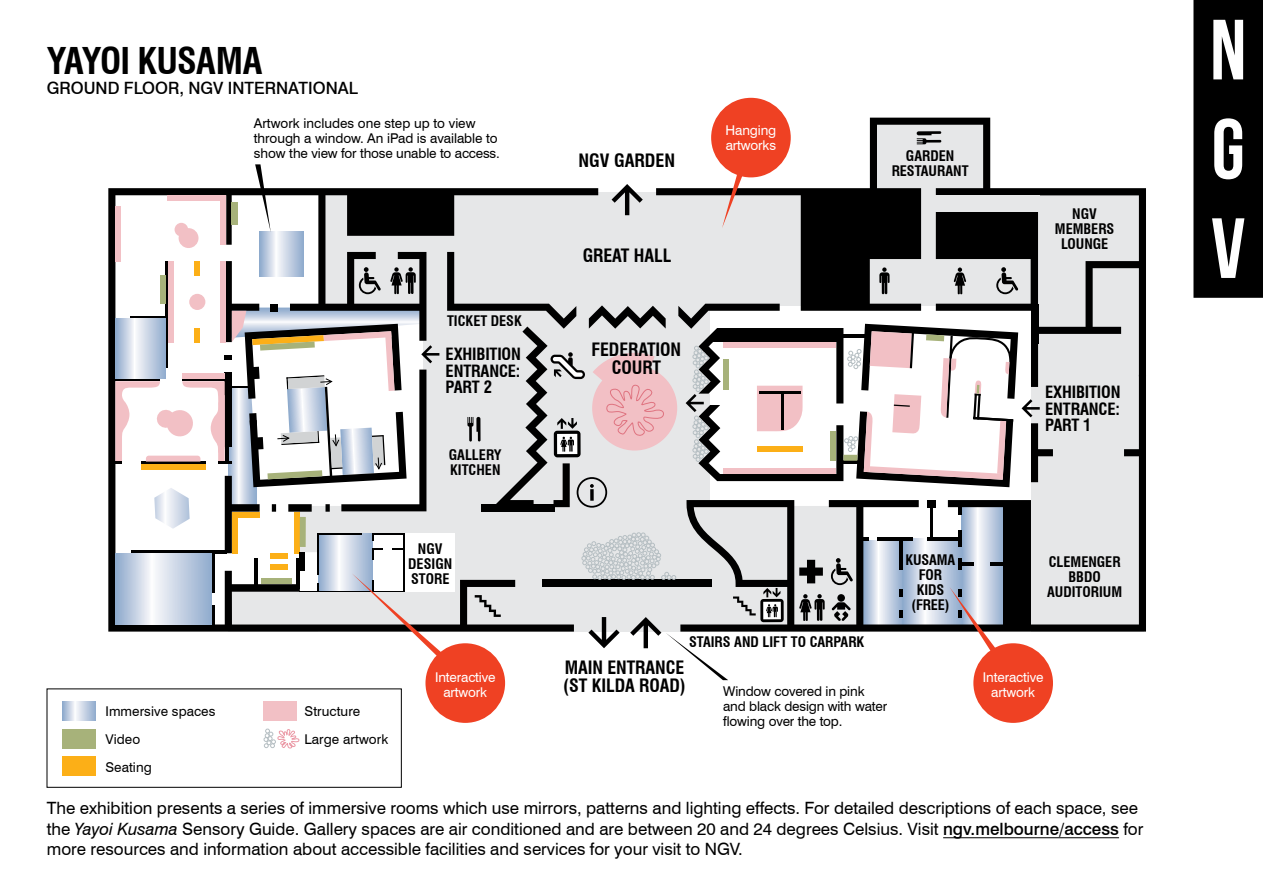
<style>
.page{position:relative;width:1263px;height:893px;background:#fff}
.page>*{position:absolute;margin:0;border:0;box-sizing:border-box;transform-origin:0 0}
.t1{font:700 condensed 36px "Swiss 721 BT";letter-spacing:-.02em;color:#000}
.t2{font:700 condensed 18px/18px "Swiss 721 BT";letter-spacing:-.005em;color:#000;text-align:center}
.t3{font:16.95px/20.1px "Swiss 721 BT";color:#000}
.t4{font:500 16.95px "Swiss 721 BT";color:#000}
.t5{font:700 condensed 16.5px/16.5px "Swiss 721 BT";letter-spacing:-.01em;color:#000;text-align:justify}
.t6{font:700 condensed 14.25px/15px "Swiss 721 BT";color:#000;text-align:center}
.t7{font:13.5px/15px "Swiss 721 BT";letter-spacing:-.005em;color:#000}
.t8{font:13.5px/15px "Swiss 721 BT";letter-spacing:-.01em;color:#fff;text-align:center}
.s1{font-style:italic}
.s2{font-weight:500}
</style>
<div class="page">
<div style="left:324px;top:192px;width:819px;height:113px;background:#e6e7e8"></div>
<div style="left:423px;top:304px;width:286px;height:328px;background:#e6e7e8"></div>
<svg style="left:680px;top:387px;width:466px;height:245px;fill:#e6e7e8"></svg>
<div style="left:542px;top:580px;width:170px;height:7px;background:#000"></div>
<svg style="left:656px;top:118px;width:490px;height:269px"></svg>
<svg style="left:108px;top:188px;width:490px;height:444px"></svg>
<svg style="left:475px;top:595px;width:26px;height:22px"></svg>
<div style="left:229px;top:584px;width:71px;height:8px;background:#000"></div>
<div style="left:927px;top:500px;width:8px;height:7px;background:#000"></div>
<div style="left:931px;top:195px;width:109px;height:17px;background:#e6e7e8"></div>
<svg style="left:863px;top:537px;width:6px;height:3px"></svg>
<hr style="left:877px;top:537px;width:35px;height:3px;background:#000">
<hr style="left:899px;top:538px;width:3px;height:32px;background:#000">
<svg style="left:899px;top:589px;width:3px;height:7px"></svg>
<svg style="left:899px;top:610px;width:3px;height:8px"></svg>
<hr style="left:958px;top:530px;width:3px;height:17px;background:#000">
<svg style="left:958px;top:558px;width:3px;height:11px"></svg>
<svg style="left:958px;top:504px;width:3px;height:10px"></svg>
<hr style="left:927px;top:537px;width:31px;height:3px;background:#000">
<hr style="left:930px;top:507px;width:2px;height:31px;background:#000">
<hr style="left:960px;top:562px;width:14px;height:3px;background:#000">
<hr style="left:990px;top:562px;width:14px;height:3px;background:#000">
<div style="left:1004px;top:507px;width:21px;height:118px;background:#000"></div>
<div style="left:318px;top:534px;width:137px;height:58px;background:#fff"></div>
<svg style="left:318px;top:540px;width:55px;height:51px;background:#c4d0e0"></svg>
<hr style="left:299px;top:591px;width:106px;height:1px;background:#000">
<div style="left:115px;top:206px;width:6px;height:55px;background:#f2c0c5"></div>
<div style="left:232px;top:202px;width:6px;height:23px;background:#a7b27a"></div>
<div style="left:167px;top:195px;width:53px;height:6px;background:#f2c0c5"></div>
<div style="left:220px;top:195px;width:6px;height:50px;background:#f2c0c5"></div>
<div style="left:175px;top:223px;width:13px;height:13px;background:#f2c0c5;border-radius:50%"></div>
<div style="left:179px;top:228px;width:19px;height:20px;background:#f2c0c5;border-radius:50%"></div>
<hr style="left:131px;top:550px;width:96px;height:3px;background:#000">
<div style="left:232px;top:512px;width:6px;height:41px;background:#fcaf17"></div>
<div style="left:294px;top:512px;width:6px;height:41px;background:#fcaf17"></div>
<div style="left:270px;top:553px;width:17px;height:6px;background:#fcaf17"></div>
<div style="left:270px;top:564px;width:17px;height:6px;background:#fcaf17"></div>
<hr style="left:254px;top:558px;width:4px;height:30px;background:#000">
<hr style="left:296px;top:558px;width:4px;height:30px;background:#000">
<div style="left:300px;top:552px;width:5px;height:18px;background:#000"></div>
<hr style="left:212px;top:553px;width:2px;height:40px;background:#000">
<hr style="left:212px;top:605px;width:2px;height:20px;background:#000">
<hr style="left:317px;top:533px;width:1px;height:42px;background:#000">
<svg style="left:392px;top:549px;width:12px;height:1px"></svg>
<svg style="left:372px;top:549px;width:10px;height:11px"></svg>
<hr style="left:404px;top:533px;width:1px;height:59px;background:#000">
<div style="left:480px;top:504px;width:74px;height:8px;background:#000"></div>
<div style="left:592px;top:365px;width:85px;height:85px;background:#f2c0c5;border-radius:50%"></div>
<svg style="left:1193px;top:0;width:70px;height:298px;background:#313131"></svg>
<hr style="left:943px;top:837px;width:176px;height:1px;background:#000">
<svg style="left:611px;top:184px;width:32px;height:31px"></svg>
<svg style="left:588px;top:617px;width:32px;height:31px"></svg>
<svg style="left:953px;top:267px;width:13px;height:28px"></svg>
<svg style="left:879px;top:267px;width:10px;height:28px"></svg>
<svg style="left:996px;top:267px;width:22px;height:27px"></svg>
<div style="left:577px;top:477px;width:30px;height:31px;border:2px solid #000;border-radius:50%"></div>
<svg style="left:831px;top:594px;width:20px;height:28px"></svg>
<svg style="left:799px;top:560px;width:24px;height:23px"></svg>
<svg style="left:831px;top:558px;width:22px;height:27px"></svg>
<svg style="left:799px;top:594px;width:26px;height:27px"></svg>
<svg style="left:916px;top:131px;width:26px;height:13px"></svg>
<svg style="left:62px;top:701px;width:34px;height:20px"></svg>
<div style="left:62px;top:756px;width:34px;height:20px;background:#fcaf17"></div>
<div style="left:62px;top:729px;width:34px;height:20px;background:#a7b27a"></div>
<div style="left:263px;top:701px;width:34px;height:20px;background:#f2c0c5"></div>
<svg style="left:949px;top:587px;width:51px;height:63px"></svg>
<svg style="left:352px;top:573px;width:94px;height:82px"></svg>
<div style="left:973px;top:643px;width:80px;height:80px;background:#ef4123;border-radius:50%"></div>
<div style="left:425px;top:643px;width:80px;height:80px;background:#ef4123;border-radius:50%"></div>
<div style="left:711px;top:98px;width:80px;height:79px;background:#ef4123;border-radius:50%"></div>
<div style="left:262px;top:578px;width:30px;height:6px;background:#a7b27a"></div>
<svg style="left:722px;top:165px;width:25px;height:63px"></svg>
<svg style="left:259px;top:231px;width:44px;height:30px"></svg>
<svg style="left:115px;top:553px;width:97px;height:71px;background:#c3d0e3"></svg>
<svg style="left:255px;top:164px;width:16px;height:68px"></svg>
<svg style="left:581px;top:532px;width:95px;height:48px"></svg>
<svg style="left:630px;top:588px;width:154px;height:92px"></svg>
<svg style="left:678px;top:304px;width:375px;height:183px"></svg>
<div style="left:300px;top:517px;width:6px;height:30px;background:#a7b27a"></div>
<svg style="left:115px;top:261px;width:324px;height:279px"></svg>
<svg style="left:447px;top:252px;width:219px;height:255px"></svg>
<svg style="left:264px;top:729px;width:35px;height:20px"></svg>
<h1 class="t1" style="left:47px;top:40px;width:217px">YAYOI KUSAMA</h1>
<p class="t4" style="left:47px;top:78px;width:313px">GROUND FLOOR, NGV INTERNATIONAL</p>
<p class="t7" style="left:254px;top:115px;width:247px">Artwork includes one step up to view through a window. An iPad is available to show the view for those unable to access.</p>
<p class="t6" style="left:447px;top:313px;width:76px">TICKET DESK</p>
<p class="t5" style="left:446px;top:346px;width:77px">EXHIBITION ENTRANCE:<br>PART 2</p>
<p class="t6" style="left:449px;top:447px;width:54px;text-align:left">GALLERY<br>KITCHEN</p>
<p class="t2" style="left:578px;top:152px;width:98px">NGV GARDEN</p>
<p class="t2" style="left:583px;top:247px;width:90px">GREAT HALL</p>
<p class="t2" style="left:591px;top:341px;width:91px">FEDERATION<br>COURT</p>
<p class="t8" style="left:725px;top:122px;width:52px;text-align:left">Hanging artworks</p>
<p class="t6" style="left:892px;top:149px;width:78px">GARDEN<br>RESTAURANT</p>
<p class="t6" style="left:1055px;top:206px;width:61px">NGV<br>MEMBERS<br>LOUNGE</p>
<p class="t5" style="left:1045px;top:384px;width:77px">EXHIBITION ENTRANCE:<br>PART 1</p>
<p class="t7" style="left:105px;top:698px;width:111px;line-height:27.8px">Immersive spaces<br>Video<br>Seating</p>
<p class="t7" style="left:305px;top:697px;width:85px;line-height:27.8px">Structure<br>Large artwork</p>
<p class="t6" style="left:408px;top:541px;width:45px">NGV<br>DESIGN<br>STORE</p>
<p class="t6" style="left:905px;top:553px;width:51px">KUSAMA<br>FOR<br>KIDS (FREE)</p>
<p class="t8" style="left:435px;top:670px;width:62px">Interactive artwork</p>
<p class="t6" style="left:689px;top:634px;width:177px">STAIRS AND LIFT TO CARPARK</p>
<p class="t2" style="left:563px;top:658px;width:124px;text-align:left">MAIN ENTRANCE (ST KILDA ROAD)</p>
<p class="t7" style="left:723px;top:684px;width:166px">Window covered in pink and black design with water flowing over the top.</p>
<p class="t6" style="left:1047px;top:554px;width:77px">CLEMENGER<br>BBDO<br>AUDITORIUM</p>
<p class="t8" style="left:983px;top:670px;width:62px">Interactive artwork</p>
<p class="t3" style="left:47px;top:798px;width:1098px">The exhibition presents a series of immersive rooms which use mirrors, patterns and lighting effects. For detailed descriptions of each space, see the <span class="s1">Yayoi Kusama</span> Sensory Guide. Gallery spaces are air conditioned and are between 20 and 24 degrees Celsius. Visit <span class="s2">ngv.melbourne/access</span> for more resources and information about accessible facilities and services for your visit to NGV.</p>
</div>
